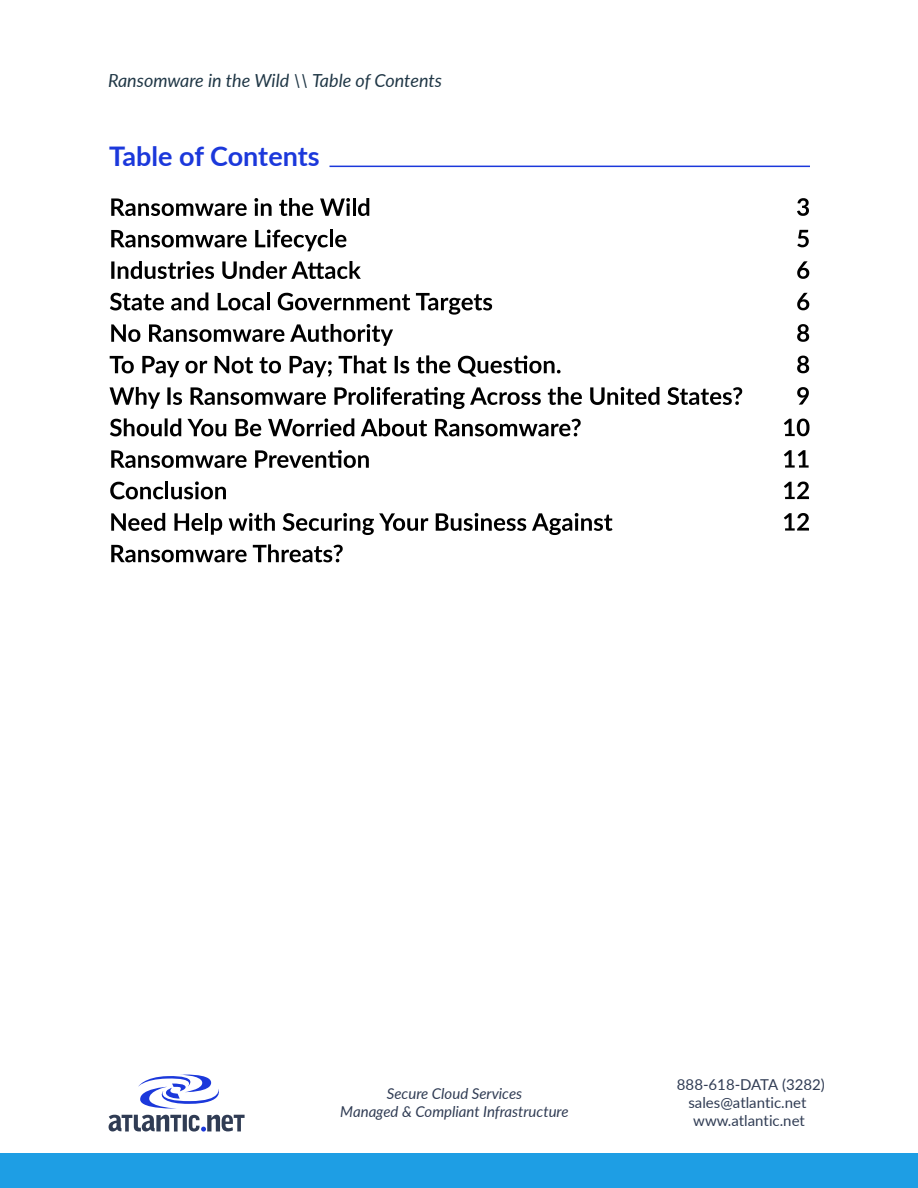
<style>
.page{position:relative;width:918px;height:1188px;background:#fff}
.page>*{position:absolute;margin:0;border:0;box-sizing:border-box;transform-origin:0 0}
.t1{font:700 27px "Lato";color:#1b38db}
.t2{font:italic 18px "Lato";color:#203746}
.t3{font:15px/18px "Lato";color:#303c54;text-align:center}
.t4{font:italic 15px/18px "Lato";color:#303c54;text-align:center}
</style>
<div class="page">
<svg style="left:111px;top:198px;width:136px;height:18px"></svg>
<svg style="left:254px;top:198px;width:18px;height:18px"></svg>
<svg style="left:279px;top:198px;width:34px;height:18px"></svg>
<svg style="left:320px;top:198px;width:30px;height:18px"></svg>
<hr style="left:353px;top:198px;width:3px;height:18px;background:#000">
<svg style="left:358px;top:198px;width:11px;height:18px"></svg>
<svg style="left:111px;top:230px;width:136px;height:18px"></svg>
<svg style="left:255px;top:230px;width:73px;height:21px"></svg>
<hr style="left:330px;top:229px;width:3px;height:18px;background:#000">
<svg style="left:335px;top:235px;width:11px;height:13px"></svg>
<svg style="left:111px;top:261px;width:250px;height:18px"></svg>
<svg style="left:110px;top:293px;width:54px;height:17px"></svg>
<svg style="left:171px;top:292px;width:37px;height:18px"></svg>
<svg style="left:218px;top:293px;width:46px;height:17px"></svg>
<hr style="left:267px;top:292px;width:3px;height:18px;background:#000">
<svg style="left:278px;top:293px;width:132px;height:17px"></svg>
<svg style="left:416px;top:293px;width:76px;height:22px"></svg>
<svg style="left:111px;top:324px;width:29px;height:18px"></svg>
<svg style="left:149px;top:324px;width:135px;height:18px"></svg>
<svg style="left:290px;top:324px;width:103px;height:22px"></svg>
<svg style="left:110px;top:355px;width:451px;height:22px"></svg>
<svg style="left:110px;top:387px;width:632px;height:22px"></svg>
<svg style="left:110px;top:418px;width:471px;height:18px"></svg>
<svg style="left:111px;top:450px;width:258px;height:18px"></svg>
<svg style="left:110px;top:482px;width:53px;height:17px"></svg>
<hr style="left:165px;top:481px;width:3px;height:18px;background:#000">
<svg style="left:171px;top:481px;width:55px;height:18px"></svg>
<svg style="left:111px;top:513px;width:54px;height:18px"></svg>
<svg style="left:174px;top:513px;width:29px;height:18px"></svg>
<hr style="left:205px;top:513px;width:3px;height:18px;background:#000">
<svg style="left:211px;top:518px;width:11px;height:17px"></svg>
<svg style="left:229px;top:513px;width:46px;height:18px"></svg>
<svg style="left:283px;top:513px;width:145px;height:22px"></svg>
<svg style="left:436px;top:513px;width:90px;height:18px"></svg>
<svg style="left:532px;top:513px;width:81px;height:22px"></svg>
<svg style="left:111px;top:544px;width:232px;height:18px"></svg>
<svg style="left:797px;top:198px;width:12px;height:18px"></svg>
<svg style="left:797px;top:230px;width:12px;height:17px"></svg>
<svg style="left:797px;top:261px;width:12px;height:18px"></svg>
<svg style="left:797px;top:293px;width:12px;height:17px"></svg>
<svg style="left:797px;top:324px;width:12px;height:18px"></svg>
<svg style="left:797px;top:356px;width:12px;height:17px"></svg>
<svg style="left:797px;top:387px;width:12px;height:18px"></svg>
<svg style="left:784px;top:419px;width:26px;height:17px"></svg>
<svg style="left:784px;top:450px;width:25px;height:18px"></svg>
<svg style="left:784px;top:482px;width:25px;height:17px"></svg>
<svg style="left:784px;top:513px;width:25px;height:18px"></svg>
<hr style="left:329px;top:166px;width:481px;height:1px;background:#1b38db">
<svg style="left:109px;top:1074px;width:136px;height:58px"></svg>
<div style="left:0;top:1154px;width:918px;height:34px;background:#1e9ee4"></div>
<p class="t2" style="left:108px;top:67px;width:336px">Ransomware in the Wild \\ Table of Contents</p>
<h1 class="t1" style="left:109px;top:137px;width:212px">Table of Contents</h1>
<p class="t4" style="left:340px;top:1084px;width:230px">Secure Cloud Services<br>Managed &amp; Compliant Infrastructure</p>
<p class="t3" style="left:677px;top:1075px;width:150px">888-618-DATA (3282) sales@atlantic.net www.atlantic.net</p>
</div>
